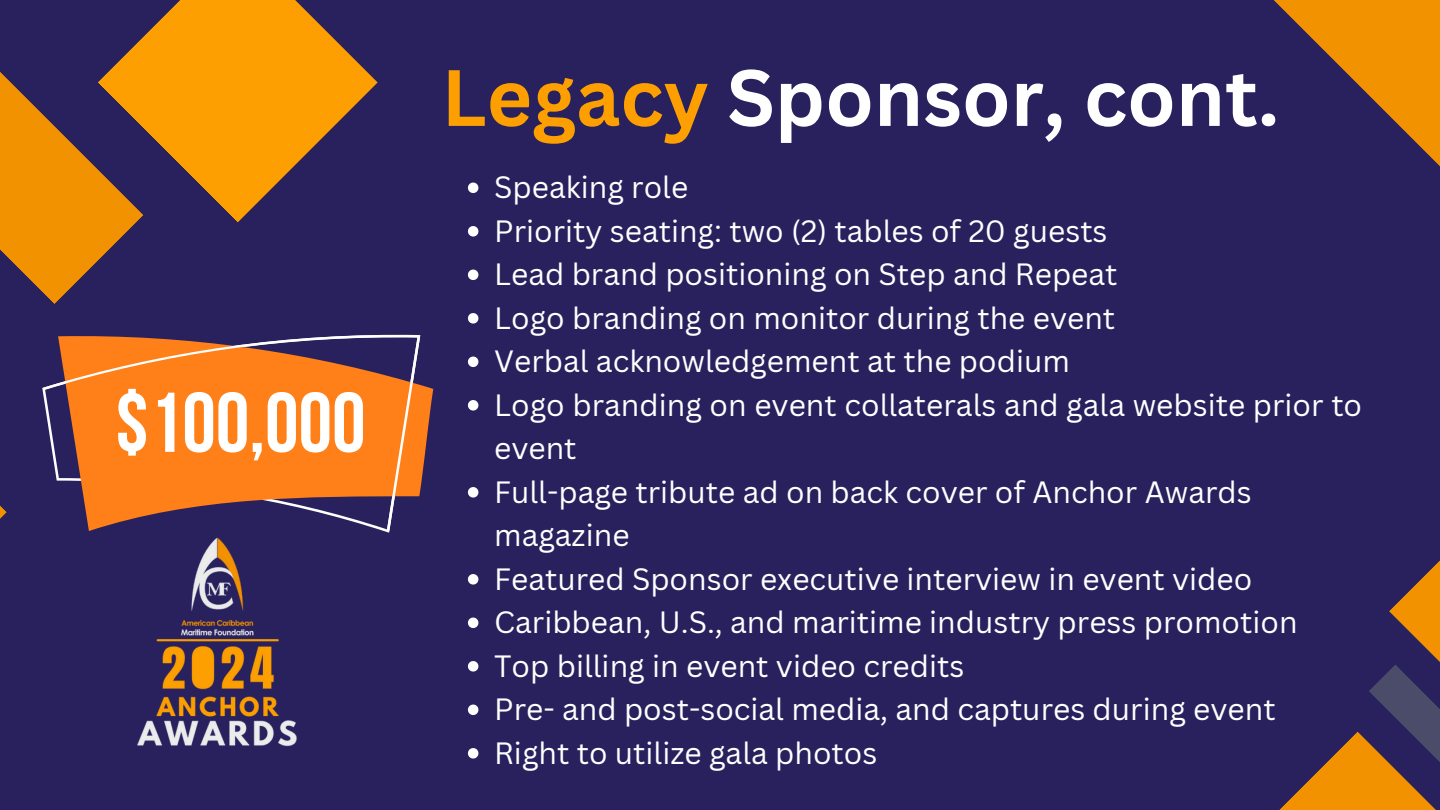
<style>
.page{position:relative;width:1440px;height:810px;background:#28215e}
.page>*{position:absolute;margin:0;border:0;box-sizing:border-box;transform-origin:0 0}
.t1{font:700 84.6px "Bebas Neue";color:#fff}
.t2{font:700 78px "Canva Sans";color:#fff}
.t3{font:30px/43.5px "Canva Sans";color:#fff}
.s1{color:#fd9f00}
</style>
<div class="page">
<svg style="left:1274px;top:0;width:166px;height:166px"></svg>
<svg style="left:144px;top:0;width:234px;height:222px;fill:#fd9f00"></svg>
<svg style="left:0;top:36px;width:144px;height:268px"></svg>
<svg style="left:1279px;top:560px;width:161px;height:250px"></svg>
<svg style="left:0;top:506px;width:7px;height:13px"></svg>
<svg style="left:420px;top:336px;width:13px;height:155px"></svg>
<svg style="left:43px;top:334px;width:377px;height:197px"></svg>
<svg style="left:468px;top:183px;width:10px;height:10px"></svg>
<svg style="left:468px;top:226px;width:10px;height:11px"></svg>
<svg style="left:468px;top:270px;width:10px;height:10px"></svg>
<svg style="left:468px;top:313px;width:10px;height:11px"></svg>
<svg style="left:468px;top:357px;width:10px;height:10px"></svg>
<svg style="left:468px;top:400px;width:10px;height:11px"></svg>
<svg style="left:468px;top:487px;width:10px;height:11px"></svg>
<svg style="left:468px;top:574px;width:10px;height:11px"></svg>
<svg style="left:468px;top:618px;width:10px;height:10px"></svg>
<svg style="left:468px;top:661px;width:10px;height:11px"></svg>
<svg style="left:468px;top:705px;width:10px;height:10px"></svg>
<svg style="left:468px;top:748px;width:10px;height:11px"></svg>
<img style="left:137px;top:537px;width:160px;height:210px">
<p class="t1" style="left:115px;top:388px;width:252px">$100,000</p>
<p class="t2" style="left:441px;top:43px;width:839px"><span class="s1">Legacy</span> Sponsor, cont.</p>
<p class="t3" style="left:494px;top:165px;width:196px">Speaking role</p>
<h1 class="t3" style="left:494px;top:208px;width:615px">Priority seating: two (2) tables of 20 guests</h1>
<p class="t3" style="left:494px;top:252px;width:625px">Lead brand positioning on Step and Repeat</p>
<h1 class="t3" style="left:494px;top:295px;width:623px">Logo branding on monitor during the event</h1>
<p class="t3" style="left:494px;top:339px;width:577px">Verbal acknowledgement at the podium</p>
<p class="t3" style="left:494px;top:382px;width:870px">Logo branding on event collaterals and gala website prior to event</p>
<p class="t3" style="left:494px;top:469px;width:759px">Full-page tribute ad on back cover of Anchor Awards magazine</p>
<p class="t3" style="left:494px;top:556px;width:760px">Featured Sponsor executive interview in event video</p>
<p class="t3" style="left:494px;top:600px;width:805px">Caribbean, U.S., and maritime industry press promotion</p>
<p class="t3" style="left:494px;top:643px;width:472px">Top billing in event video credits</p>
<p class="t3" style="left:494px;top:687px;width:783px">Pre- and post-social media, and captures during event</p>
<p class="t3" style="left:494px;top:730px;width:385px">Right to utilize gala photos</p>
</div>
